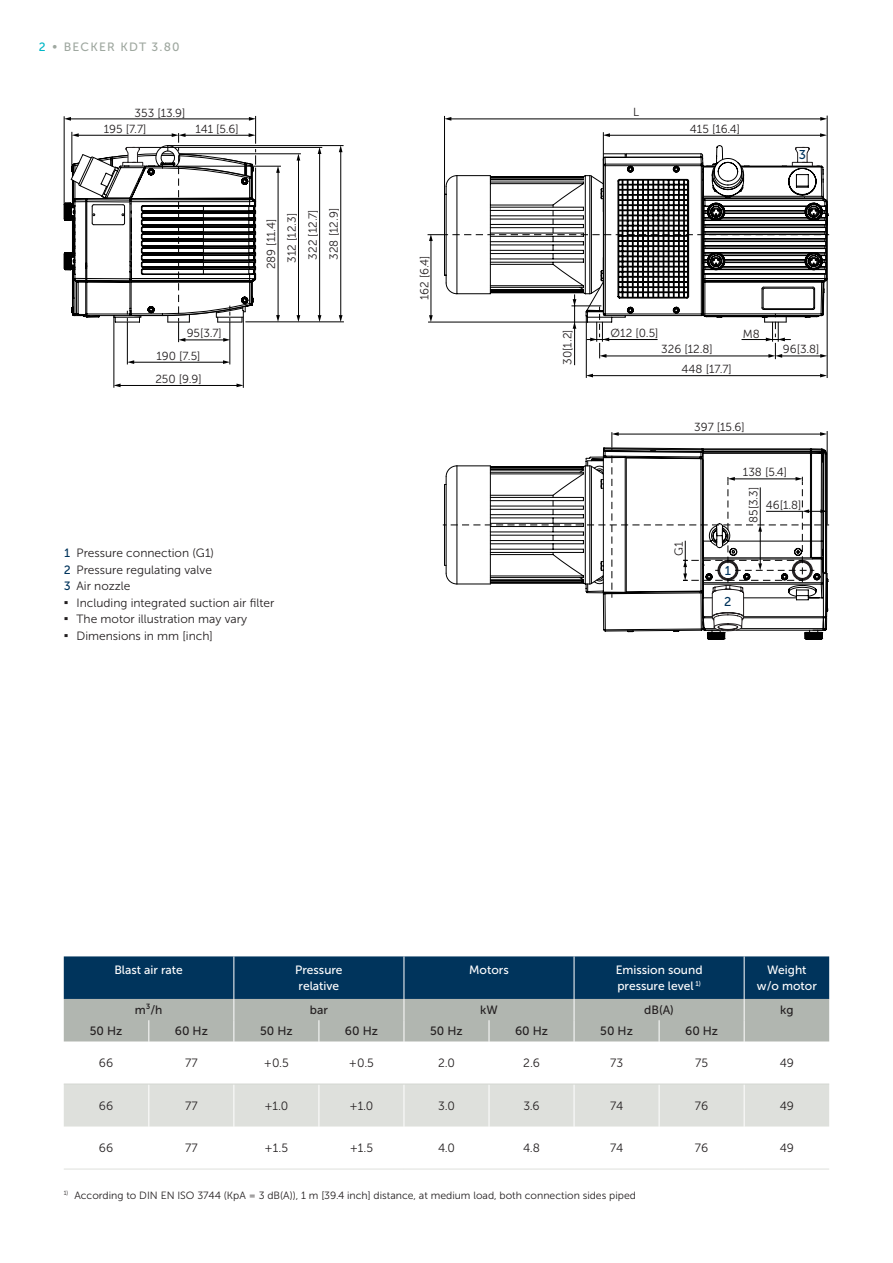
<style>
.page{position:relative;width:893px;height:1263px;background:#fff}
.page>*{position:absolute;margin:0;border:0;box-sizing:border-box;transform-origin:0 0}
.t1{font:700 13.5px/16.5px "Verdana";color:#231f20;text-align:justify}
.t2{font:12.75px "Museo Sans 500";color:#00345c}
.t3{font:12px/16.5px "Museo Sans 300";color:#231f20}
.t4{font:12px/16.5px "Museo Sans 500";color:#fff}
.t5{font:12px "Museo Sans 500";color:#231f20}
.t6{font:12px "Museo Sans 500";letter-spacing:.1em;color:#9fa8a0}
.t7{font:12px/16.5px "Museo Sans 500";color:#00345c;text-align:justify}
.t8{font:11.7px/20.9px "Museo Sans 300";color:#231f20}
.t9{font:10.5px "Museo Sans 300";color:#231f20}
.s1{color:#00b7c7}
</style>
<div class="page">
<hr style="left:229px;top:322px;width:1px;height:42px;background:#000">
<hr style="left:127px;top:322px;width:1px;height:42px;background:#000">
<hr style="left:133px;top:362px;width:91px;height:1px;background:#000">
<svg style="left:127px;top:360px;width:7px;height:4px"></svg>
<svg style="left:223px;top:360px;width:7px;height:4px"></svg>
<hr style="left:114px;top:317px;width:1px;height:71px;background:#000">
<hr style="left:119px;top:385px;width:119px;height:1px;background:#000">
<svg style="left:114px;top:383px;width:7px;height:4px"></svg>
<svg style="left:237px;top:383px;width:6px;height:4px"></svg>
<hr style="left:243px;top:317px;width:1px;height:71px;background:#000">
<hr style="left:176px;top:166px;width:105px;height:1px;background:#000">
<hr style="left:278px;top:172px;width:1px;height:144px;background:#000">
<svg style="left:276px;top:315px;width:4px;height:6px"></svg>
<svg style="left:276px;top:166px;width:4px;height:7px"></svg>
<hr style="left:298px;top:159px;width:1px;height:157px;background:#000">
<svg style="left:297px;top:315px;width:3px;height:6px"></svg>
<svg style="left:297px;top:154px;width:3px;height:7px"></svg>
<hr style="left:319px;top:153px;width:1px;height:163px;background:#000">
<svg style="left:318px;top:315px;width:3px;height:6px"></svg>
<svg style="left:318px;top:148px;width:3px;height:6px"></svg>
<hr style="left:179px;top:153px;width:122px;height:1px;background:#000">
<hr style="left:138px;top:147px;width:184px;height:1px;background:#000">
<hr style="left:245px;top:321px;width:99px;height:1px;background:#000">
<hr style="left:340px;top:151px;width:1px;height:165px;background:#000">
<svg style="left:339px;top:315px;width:4px;height:7px"></svg>
<svg style="left:339px;top:146px;width:4px;height:6px"></svg>
<hr style="left:168px;top:145px;width:176px;height:1px;background:#000">
<hr style="left:586px;top:316px;width:1px;height:62px;background:#000">
<hr style="left:592px;top:375px;width:229px;height:1px;background:#000">
<svg style="left:586px;top:374px;width:7px;height:3px"></svg>
<svg style="left:820px;top:374px;width:7px;height:3px"></svg>
<hr style="left:827px;top:278px;width:1px;height:100px;background:#000">
<hr style="left:444px;top:116px;width:1px;height:79px;background:#000">
<hr style="left:450px;top:119px;width:371px;height:1px;background:#000">
<svg style="left:445px;top:117px;width:6px;height:4px"></svg>
<svg style="left:820px;top:117px;width:7px;height:4px"></svg>
<hr style="left:827px;top:116px;width:1px;height:119px;background:#000">
<hr style="left:827px;top:431px;width:1px;height:93px;background:#000">
<hr style="left:574px;top:327px;width:1px;height:38px;background:#000">
<svg style="left:443px;top:432px;width:386px;height:199px"></svg>
<svg style="left:428px;top:132px;width:401px;height:227px"></svg>
<svg style="left:64px;top:116px;width:192px;height:226px"></svg>
<div style="left:721px;top:563px;width:14px;height:15px;background:#fff;border-radius:50%"></div>
<svg style="left:64px;top:956px;width:765px;height:85px;background:#597687"></svg>
<div style="left:64px;top:1085px;width:765px;height:41px;background:#dee0dc"></div>
<hr style="left:148px;top:1084px;width:1px;height:42px;background:#fff">
<hr style="left:233px;top:1084px;width:1px;height:42px;background:#fff">
<hr style="left:319px;top:1084px;width:1px;height:42px;background:#fff">
<hr style="left:404px;top:1084px;width:1px;height:42px;background:#fff">
<hr style="left:489px;top:1084px;width:1px;height:42px;background:#fff">
<hr style="left:574px;top:1084px;width:1px;height:42px;background:#fff">
<hr style="left:659px;top:1084px;width:1px;height:42px;background:#fff">
<hr style="left:744px;top:1084px;width:1px;height:42px;background:#fff">
<hr style="left:64px;top:1084px;width:85px;height:1px;background:#d4d7d2">
<hr style="left:149px;top:1084px;width:85px;height:1px;background:#d4d7d2">
<hr style="left:234px;top:1084px;width:85px;height:1px;background:#d4d7d2">
<hr style="left:319px;top:1084px;width:85px;height:1px;background:#d4d7d2">
<hr style="left:404px;top:1084px;width:85px;height:1px;background:#d4d7d2">
<hr style="left:489px;top:1084px;width:85px;height:1px;background:#d4d7d2">
<hr style="left:574px;top:1084px;width:85px;height:1px;background:#d4d7d2">
<hr style="left:659px;top:1084px;width:85px;height:1px;background:#d4d7d2">
<hr style="left:744px;top:1084px;width:85px;height:1px;background:#d4d7d2">
<hr style="left:64px;top:1169px;width:85px;height:1px;background:#dee0dc">
<hr style="left:149px;top:1169px;width:85px;height:1px;background:#dee0dc">
<hr style="left:234px;top:1169px;width:85px;height:1px;background:#dee0dc">
<hr style="left:319px;top:1169px;width:85px;height:1px;background:#dee0dc">
<hr style="left:404px;top:1169px;width:85px;height:1px;background:#dee0dc">
<hr style="left:489px;top:1169px;width:85px;height:1px;background:#dee0dc">
<hr style="left:574px;top:1169px;width:85px;height:1px;background:#dee0dc">
<hr style="left:659px;top:1169px;width:85px;height:1px;background:#dee0dc">
<hr style="left:744px;top:1169px;width:85px;height:1px;background:#dee0dc">
<p class="t6" style="left:39px;top:40px;width:142px"><span class="s1">2</span> • BECKER KDT 3.80</p>
<p class="t8" style="left:104px;top:104px;width:83px;line-height:16.4px;text-indent:31px">353 [13.9]<br>195 [7.7]</p>
<p class="t8" style="left:195px;top:119px;width:45px">141 [5.6]</p>
<p class="t8" style="left:155px;top:322px;width:68px;line-height:22.8px;text-indent:31px">95[3.7]<br>190 [7.5]<br>250 [9.9]</p>
<p class="t8" style="left:261px;top:263px;width:56px;text-indent:-7px;rotate:-90deg">289 [11.4]<br>312 [12.3]<br>322 [12.7]<br>328 [12.9]</p>
<p class="t3" style="left:77px;top:545px;width:199px">Pressure connection (G1)<br>Pressure regulating valve<br>Air nozzle<br>Including integrated suction air filter<br>The motor illustration may vary<br>Dimensions in mm [inch]</p>
<p class="t7" style="left:64px;top:545px;width:8px">1<br>2<br>3</p>
<p class="t1" style="left:64px;top:593px;width:6px">▪ ▪ ▪</p>
<p class="t8" style="left:414px;top:300px;width:46px;rotate:-90deg">162 [6.4]</p>
<p class="t8" style="left:633px;top:102px;width:8px">L</p>
<p class="t8" style="left:690px;top:118px;width:52px">415 [16.4]</p>
<p class="t2" style="left:799px;top:148px;width:9px">3</p>
<p class="t8" style="left:557px;top:365px;width:37px;rotate:-90deg">30[1.2]</p>
<p class="t8" style="left:611px;top:323px;width:49px">Ø12 [0.5]</p>
<p class="t8" style="left:743px;top:323px;width:19px">M8</p>
<p class="t8" style="left:661px;top:339px;width:53px">326 [12.8]</p>
<p class="t8" style="left:783px;top:339px;width:38px">96[3.8]</p>
<p class="t8" style="left:682px;top:359px;width:52px">448 [17.7]</p>
<p class="t8" style="left:694px;top:417px;width:52px">397 [15.6]</p>
<p class="t8" style="left:743px;top:462px;width:46px">138 [5.4]</p>
<p class="t8" style="left:668px;top:556px;width:16px;rotate:-90deg">G1</p>
<p class="t2" style="left:725px;top:563px;width:8px">1</p>
<p class="t2" style="left:724px;top:594px;width:9px">2</p>
<p class="t8" style="left:743px;top:523px;width:38px;rotate:-90deg">85[3.3]</p>
<p class="t8" style="left:766px;top:494px;width:37px">46[1.8]</p>
<p class="t4" style="left:114px;top:961px;width:70px">Blast air rate</p>
<p class="t4" style="left:295px;top:961px;width:49px">Pressure relative</p>
<p class="t4" style="left:469px;top:961px;width:41px">Motors</p>
<p class="t4" style="left:616px;top:961px;width:88px">Emission sound pressure level <sup>1)</sup></p>
<p class="t4" style="left:757px;top:961px;width:61px;text-align:center">Weight w/o motor</p>
<p class="t5" style="left:135px;top:1003px;width:29px">m³/h</p>
<p class="t5" style="left:310px;top:1003px;width:20px">bar</p>
<p class="t5" style="left:480px;top:1003px;width:19px">kW</p>
<p class="t5" style="left:644px;top:1003px;width:31px">dB(A)</p>
<p class="t5" style="left:780px;top:1003px;width:15px">kg</p>
<p class="t5" style="left:90px;top:1025px;width:34px">50 Hz</p>
<p class="t5" style="left:175px;top:1025px;width:35px">60 Hz</p>
<p class="t5" style="left:260px;top:1025px;width:34px">50 Hz</p>
<p class="t5" style="left:345px;top:1025px;width:35px">60 Hz</p>
<p class="t5" style="left:430px;top:1025px;width:34px">50 Hz</p>
<p class="t5" style="left:515px;top:1025px;width:35px">60 Hz</p>
<p class="t5" style="left:600px;top:1025px;width:34px">50 Hz</p>
<p class="t5" style="left:685px;top:1025px;width:35px">60 Hz</p>
<p class="t3" style="left:99px;top:1055px;width:16px">66</p>
<p class="t3" style="left:185px;top:1055px;width:14px">77</p>
<p class="t3" style="left:264px;top:1055px;width:27px">+0.5</p>
<p class="t3" style="left:349px;top:1055px;width:27px">+0.5</p>
<p class="t3" style="left:438px;top:1055px;width:18px">2.0</p>
<p class="t3" style="left:523px;top:1055px;width:18px">2.6</p>
<p class="t3" style="left:610px;top:1055px;width:14px">73</p>
<p class="t3" style="left:695px;top:1055px;width:14px">75</p>
<p class="t3" style="left:780px;top:1055px;width:16px">49</p>
<p class="t3" style="left:99px;top:1098px;width:16px">66</p>
<p class="t3" style="left:185px;top:1098px;width:14px">77</p>
<p class="t3" style="left:264px;top:1098px;width:26px">+1.0</p>
<p class="t3" style="left:349px;top:1098px;width:26px">+1.0</p>
<p class="t3" style="left:438px;top:1098px;width:18px">3.0</p>
<p class="t3" style="left:523px;top:1098px;width:18px">3.6</p>
<p class="t3" style="left:610px;top:1098px;width:15px">74</p>
<p class="t3" style="left:695px;top:1098px;width:15px">76</p>
<p class="t3" style="left:780px;top:1098px;width:16px">49</p>
<p class="t3" style="left:99px;top:1140px;width:16px">66</p>
<p class="t3" style="left:185px;top:1140px;width:14px">77</p>
<p class="t3" style="left:265px;top:1140px;width:25px">+1.5</p>
<p class="t3" style="left:350px;top:1140px;width:25px">+1.5</p>
<p class="t3" style="left:438px;top:1140px;width:19px">4.0</p>
<p class="t3" style="left:523px;top:1140px;width:18px">4.8</p>
<p class="t3" style="left:610px;top:1140px;width:15px">74</p>
<p class="t3" style="left:695px;top:1140px;width:15px">76</p>
<p class="t3" style="left:780px;top:1140px;width:16px">49</p>
<p class="t9" style="left:64px;top:1189px;width:574px"><sup>1)</sup> According to DIN EN ISO 3744 (KpA = 3 dB(A)), 1 m [39.4 inch] distance, at medium load, both connection sides piped</p>
</div>
